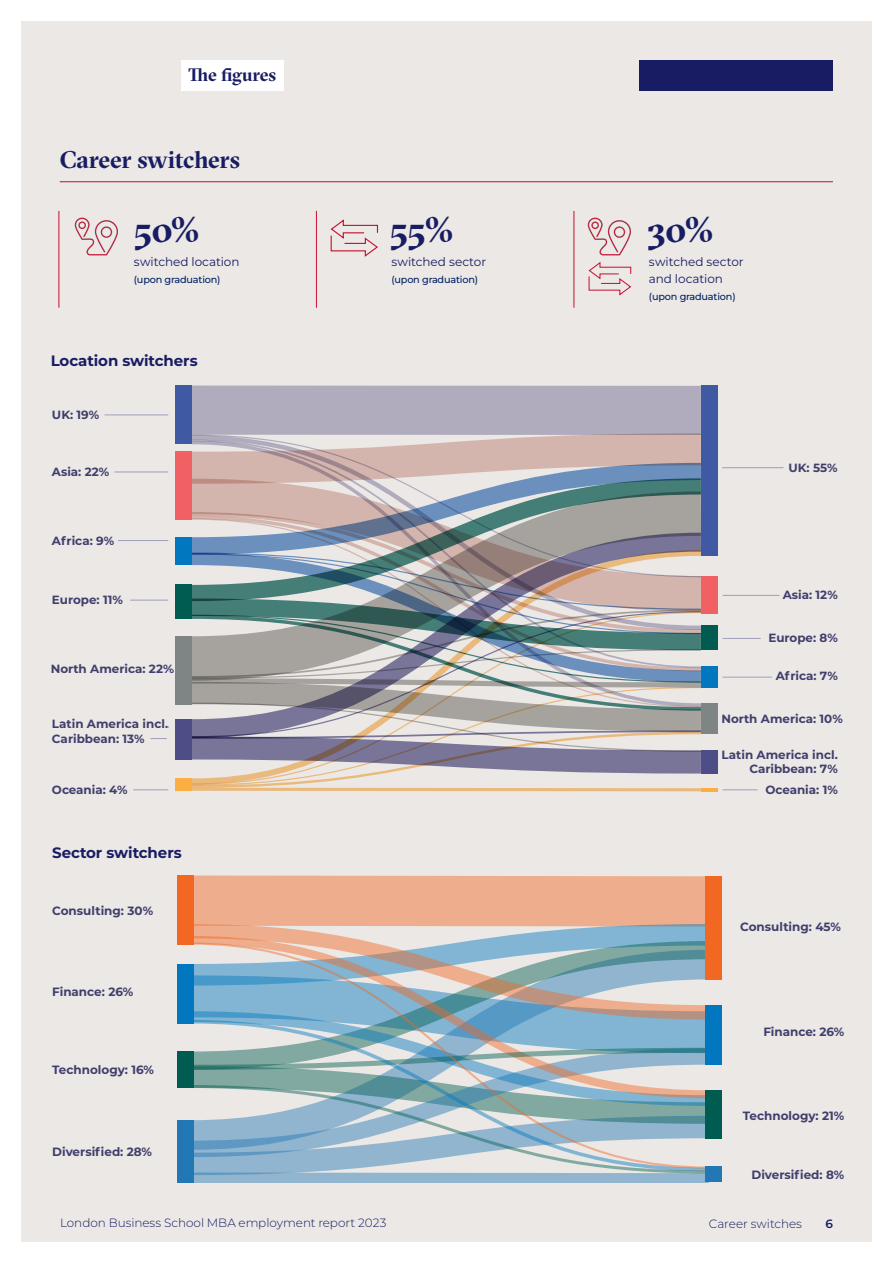
<style>
.page{position:relative;width:893px;height:1263px;background:#fff}
.page>*{position:absolute;margin:0;border:0;box-sizing:border-box;transform-origin:0 0}
.t1{font:700 35.85px "GT Sectra Fine";color:#181d63}
.t2{font:700 24px "GT Sectra Fine";letter-spacing:-.01em;color:#181d63}
.t3{font:700 18px "GT Sectra Fine";letter-spacing:-.005em;color:#181d63}
.t4{font:700 15px "Montserrat";letter-spacing:-.005em;color:#181d63}
.t5{font:700 12px "Montserrat";color:#403e6c}
.t6{font:300 12px "Montserrat";letter-spacing:-.005em;color:#181d63}
.t7{font:12px/17.2px "Montserrat";letter-spacing:-.005em;color:#181d63}
.t8{font:600 12px "Montserrat";color:#181d63}
.t9{font:700 11.85px/14.2px "Montserrat";color:#403e6c}
.t10{font:500 9.75px "Montserrat";letter-spacing:-.02em;color:#001e62}
</style>
<div class="page">
<div style="left:21px;top:21px;width:851px;height:1221px;background:#ebe8e5"></div>
<hr style="left:105px;top:415px;width:63px;height:1px;background:#9f9ebd">
<hr style="left:118px;top:540px;width:50px;height:1px;background:#9f9ebd">
<hr style="left:130px;top:600px;width:38px;height:1px;background:#9f9ebd">
<hr style="left:133px;top:789px;width:35px;height:1px;background:#9f9ebd">
<hr style="left:722px;top:467px;width:61px;height:1px;background:#9f9ebd">
<hr style="left:722px;top:677px;width:50px;height:1px;background:#9f9ebd">
<hr style="left:722px;top:638px;width:39px;height:1px;background:#9f9ebd">
<hr style="left:722px;top:789px;width:36px;height:1px;background:#9f9ebd">
<hr style="left:723px;top:595px;width:56px;height:1px;background:#9f9ebd">
<hr style="left:114px;top:472px;width:54px;height:1px;background:#9f9ebd">
<svg style="left:151px;top:738px;width:16px;height:1px"></svg>
<svg style="left:192px;top:707px;width:509px;height:84px"></svg>
<div style="left:192px;top:386px;width:509px;height:49px;background:#b0acbe"></div>
<svg style="left:192px;top:668px;width:509px;height:39px"></svg>
<svg style="left:192px;top:577px;width:509px;height:91px"></svg>
<svg style="left:192px;top:435px;width:509px;height:142px"></svg>
<div style="left:176px;top:778px;width:16px;height:13px;background:#fbae42"></div>
<div style="left:176px;top:719px;width:16px;height:40px;background:#4d4e85"></div>
<div style="left:701px;top:386px;width:16px;height:170px;background:#4059a3"></div>
<div style="left:701px;top:576px;width:16px;height:37px;background:#f16062"></div>
<div style="left:701px;top:626px;width:16px;height:24px;background:#005c50"></div>
<div style="left:701px;top:703px;width:16px;height:31px;background:#7e8584"></div>
<div style="left:701px;top:666px;width:16px;height:22px;background:#0077be"></div>
<div style="left:176px;top:537px;width:16px;height:28px;background:#0077be"></div>
<div style="left:176px;top:585px;width:16px;height:34px;background:#005c50"></div>
<div style="left:701px;top:750px;width:16px;height:23px;background:#4d4e85"></div>
<div style="left:176px;top:636px;width:16px;height:68px;background:#7e8584"></div>
<hr style="left:701px;top:788px;width:16px;height:3px;background:#fbae42">
<div style="left:176px;top:452px;width:16px;height:68px;background:#f16062"></div>
<div style="left:176px;top:386px;width:16px;height:58px;background:#4059a3"></div>
<svg style="left:194px;top:875px;width:511px;height:307px;background:#dab4a1"></svg>
<svg style="left:194px;top:1168px;width:511px;height:5px"></svg>
<svg style="left:190px;top:942px;width:519px;height:226px"></svg>
<div style="left:178px;top:875px;width:16px;height:70px;background:#f26722"></div>
<div style="left:705px;top:876px;width:16px;height:104px;background:#f26722"></div>
<div style="left:705px;top:1166px;width:16px;height:16px;background:#2278b5"></div>
<div style="left:705px;top:1005px;width:16px;height:60px;background:#0077be"></div>
<div style="left:705px;top:1090px;width:16px;height:48px;background:#005c50"></div>
<div style="left:178px;top:1120px;width:16px;height:62px;background:#2278b5"></div>
<div style="left:178px;top:964px;width:16px;height:59px;background:#0077be"></div>
<div style="left:178px;top:1051px;width:16px;height:37px;background:#005c50"></div>
<hr style="left:59px;top:211px;width:1px;height:97px;background:#c8102e">
<hr style="left:316px;top:211px;width:1px;height:97px;background:#c8102e">
<hr style="left:574px;top:211px;width:1px;height:97px;background:#c8102e">
<svg style="left:330px;top:219px;width:48px;height:38px"></svg>
<svg style="left:588px;top:270px;width:44px;height:26px"></svg>
<img style="left:74px;top:217px;width:44px;height:39px">
<img style="left:587px;top:217px;width:45px;height:53px">
<div style="left:639px;top:60px;width:194px;height:30px;background:#181d63"></div>
<div style="left:181px;top:60px;width:103px;height:30px;background:#fff"></div>
<hr style="left:60px;top:181px;width:773px;height:1px;background:#c8102e">
<h3 class="t3" style="left:189px;top:65px;width:89px">The figures</h3>
<h2 class="t2" style="left:60px;top:146px;width:182px">Career switchers</h2>
<h1 class="t1" style="left:134px;top:209px;width:68px">50%</h1>
<p class="t7" style="left:134px;top:252px;width:107px">switched location</p>
<p class="t10" style="left:134px;top:272px;width:88px">(upon graduation)</p>
<p class="t4" style="left:51px;top:349px;width:148px">Location switchers</p>
<p class="t9" style="left:52px;top:407px;width:49px">UK: 19%</p>
<p class="t9" style="left:52px;top:464px;width:59px">Asia: 22%</p>
<p class="t9" style="left:52px;top:533px;width:64px">Africa: 9%</p>
<p class="t9" style="left:52px;top:592px;width:72px">Europe: 11%</p>
<p class="t9" style="left:51px;top:661px;width:124px">North America: 22%</p>
<p class="t9" style="left:52px;top:716px;width:118px">Latin America incl.<br>Caribbean: 13%</p>
<p class="t9" style="left:52px;top:782px;width:77px">Oceania: 4%</p>
<p class="t4" style="left:52px;top:842px;width:131px">Sector switchers</p>
<p class="t5" style="left:52px;top:902px;width:102px">Consulting: 30%</p>
<p class="t5" style="left:52px;top:983px;width:83px">Finance: 26%</p>
<p class="t5" style="left:52px;top:1061px;width:103px">Technology: 16%</p>
<p class="t5" style="left:52px;top:1143px;width:101px">Diversified: 28%</p>
<h1 class="t1" style="left:390px;top:209px;width:66px">55%</h1>
<p class="t7" style="left:391px;top:252px;width:96px">switched sector</p>
<p class="t10" style="left:391px;top:272px;width:88px">(upon graduation)</p>
<h1 class="t1" style="left:647px;top:209px;width:68px">30%</h1>
<p class="t7" style="left:649px;top:252px;width:96px">switched sector and location</p>
<p class="t10" style="left:649px;top:290px;width:88px">(upon graduation)</p>
<p class="t9" style="left:788px;top:460px;width:51px">UK: 55%</p>
<p class="t9" style="left:783px;top:587px;width:57px">Asia: 12%</p>
<p class="t9" style="left:768px;top:630px;width:71px">Europe: 8%</p>
<p class="t9" style="left:776px;top:668px;width:64px">Africa: 7%</p>
<p class="t9" style="left:721px;top:711px;width:123px">North America: 10%</p>
<p class="t9" style="left:722px;top:747px;width:118px;text-align:right">Latin America incl.<br>Caribbean: 7%</p>
<p class="t9" style="left:765px;top:782px;width:74px">Oceania: 1%</p>
<p class="t5" style="left:740px;top:918px;width:102px">Consulting: 45%</p>
<p class="t5" style="left:763px;top:1023px;width:83px">Finance: 26%</p>
<p class="t5" style="left:743px;top:1107px;width:103px">Technology: 21%</p>
<p class="t5" style="left:751px;top:1166px;width:94px">Diversified: 8%</p>
<p class="t6" style="left:60px;top:1214px;width:328px">London Business School MBA employment report 2023</p>
<p class="t8" style="left:825px;top:1215px;width:9px">6</p>
<p class="t6" style="left:709px;top:1215px;width:95px">Career switches</p>
</div>
